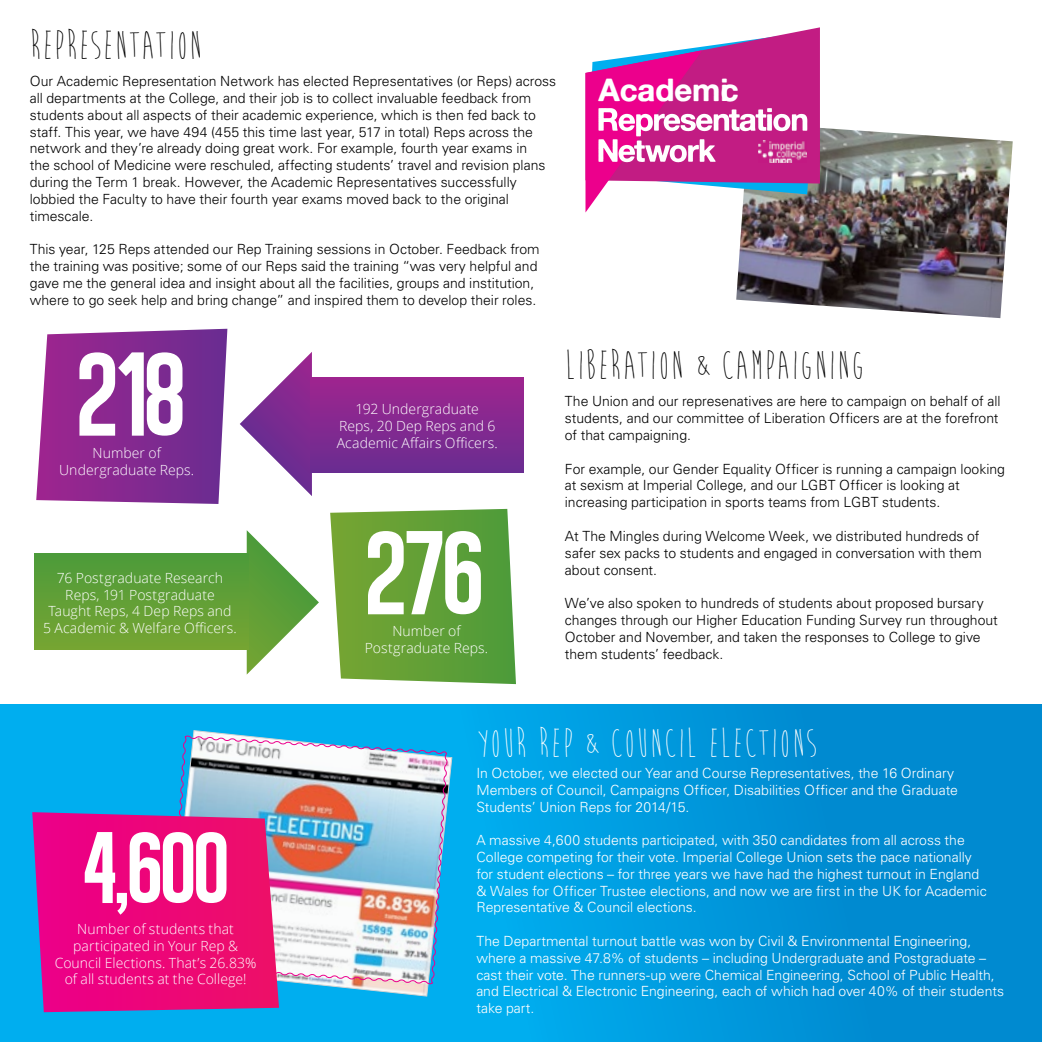
<style>
.page{position:relative;width:1042px;height:1042px;background:#fff}
.page>*{position:absolute;margin:0;border:0;box-sizing:border-box;transform-origin:0 0}
.t1{font:121.8px "Algre Sans NC";letter-spacing:-.025em;color:#fff}
.t2{font:103.77px "Algre Sans NC";color:#fff}
.t3{font:42px "Brain Flower";color:#000}
.t4{font:42px "Brain Flower";color:#fff}
.t5{font:31.15px "Alte Haas Grotesk Bold";color:#fff}
.t6{font:300 14px/16.8px "Univers LT";color:#000}
.t7{font:300 14px/16.8px "Univers LT";color:#fff}
.t8{font:300 14px/16.8px "Open Sans";letter-spacing:.005em;color:#fff;text-align:center}
</style>
<div class="page">
<div style="left:0;top:704px;width:1042px;height:338px;background:linear-gradient(to right,#00b9f8,#0089cf)"></div>
<svg style="left:330px;top:509px;width:186px;height:175px;background:#6da745"></svg>
<svg style="left:36px;top:329px;width:191px;height:175px;background:#8c3998"></svg>
<svg style="left:168px;top:730px;width:284px;height:266px;background:#2db8eb"></svg>
<img style="left:169px;top:735px;width:279px;height:250px">
<svg style="left:32px;top:812px;width:247px;height:200px;background:#e01380"></svg>
<svg style="left:240px;top:352px;width:72px;height:144px"></svg>
<div style="left:311px;top:377px;width:213px;height:96px;background:linear-gradient(to bottom,#9f248f,#6a2d91)"></div>
<svg style="left:247px;top:530px;width:72px;height:144px"></svg>
<div style="left:35px;top:553px;width:213px;height:96px;background:linear-gradient(to bottom,#4c9b3a,#76a532)"></div>
<img style="left:736px;top:127px;width:276px;height:191px">
<svg style="left:585px;top:27px;width:235px;height:185px"></svg>
<img style="left:758px;top:141px;width:48px;height:22px">
<h3 class="t3" style="left:30px;top:24px;width:175px">REPRESENTATION</h3>
<p class="t6" style="left:30px;top:73px;width:528px">Our Academic Representation Network has elected Representatives (or Reps) across all departments at the College, and their job is to collect invaluable feedback from students about all aspects of their academic experience, which is then fed back to staff. This year, we have 494 (455 this time last year, 517 in total) Reps across the network and they’re already doing great work. For example, fourth year exams in<br>the school of Medicine were reschuled, affecting students’ travel and revision plans during the Term 1 break. However, the Academic Representatives successfully lobbied the Faculty to have their fourth year exams moved back to the original timescale.</p>
<p class="t6" style="left:30px;top:241px;width:511px">This year, 125 Reps attended our Rep Training sessions in October. Feedback from the training was positive; some of our Reps said the training “was very helpful and gave me the general idea and insight about all the facilities, groups and institution, where to go seek help and bring change” and inspired them to develop their roles.</p>
<h3 class="t5" style="left:598px;top:70px;width:142px">Academic</h3>
<h1 class="t1" style="left:76px;top:328px;width:110px">218</h1>
<p class="t8" style="left:59px;top:444px;width:137px">Number of<br>Undergraduate Reps.</p>
<p class="t8" style="left:43px;top:569px;width:195px">76 Postgraduate Research<br>Reps, 191 Postgraduate<br>Taught Reps, 4 Dep Reps and<br>5 Academic &amp; Welfare Officers.</p>
<p class="t8" style="left:337px;top:400px;width:162px">192 Undergraduate<br>Reps, 20 Dep Reps and 6<br>Academic Affairs Officers.</p>
<h1 class="t1" style="left:365px;top:507px;width:120px">276</h1>
<p class="t8" style="left:365px;top:622px;width:125px">Number of<br>Postgraduate Reps.</p>
<h3 class="t3" style="left:565px;top:344px;width:302px">LIBERATION &amp; CAMPAIGNING</h3>
<p class="t6" style="left:565px;top:393px;width:437px">The Union and our represenatives are here to campaign on behalf of all students, and our committee of Liberation Officers are at the forefront of that campaigning.</p>
<p class="t6" style="left:565px;top:460px;width:441px">For example, our Gender Equality Officer is running a campaign looking at sexism at Imperial College, and our LGBT Officer is looking at increasing participation in sports teams from LGBT students.</p>
<p class="t6" style="left:565px;top:527px;width:418px">At The Mingles during Welcome Week, we distributed hundreds of safer sex packs to students and engaged in conversation with them about consent.</p>
<p class="t6" style="left:565px;top:595px;width:434px">We’ve also spoken to hundreds of students about proposed bursary changes through our Higher Education Funding Survey run throughout October and November, and taken the responses to College to give them students’ feedback.</p>
<h2 class="t2" style="left:82px;top:812px;width:148px">4,600</h2>
<p class="t8" style="left:55px;top:920px;width:203px">Number of students that participated in Your Rep &amp;<br>Council Elections. That’s 26.83% of all students at the College!</p>
<h3 class="t4" style="left:476px;top:722px;width:343px">YOUR REP &amp; COUNCIL ELECTIONS</h3>
<p class="t7" style="left:476px;top:764px;width:483px">In October, we elected our Year and Course Representatives, the 16 Ordinary<br>Members of Council, Campaigns Officer, Disabilities Officer and the Graduate<br>Students’ Union Reps for 2014/15.</p>
<p class="t7" style="left:476px;top:832px;width:512px">A massive 4,600 students participated, with 350 candidates from all across the College competing for their vote. Imperial College Union sets the pace nationally for student elections – for three years we have had the highest turnout in England &amp; Wales for Officer Trustee elections, and now we are first in the UK for Academic Representative &amp; Council elections.</p>
<p class="t7" style="left:476px;top:932px;width:529px">The Departmental turnout battle was won by Civil &amp; Environmental Engineering, where a massive 47.8% of students – including Undergraduate and Postgraduate – cast their vote. The runners-up were Chemical Engineering, School of Public Health, and Electrical &amp; Electronic Engineering, each of which had over 40% of their students take part.</p>
</div>
